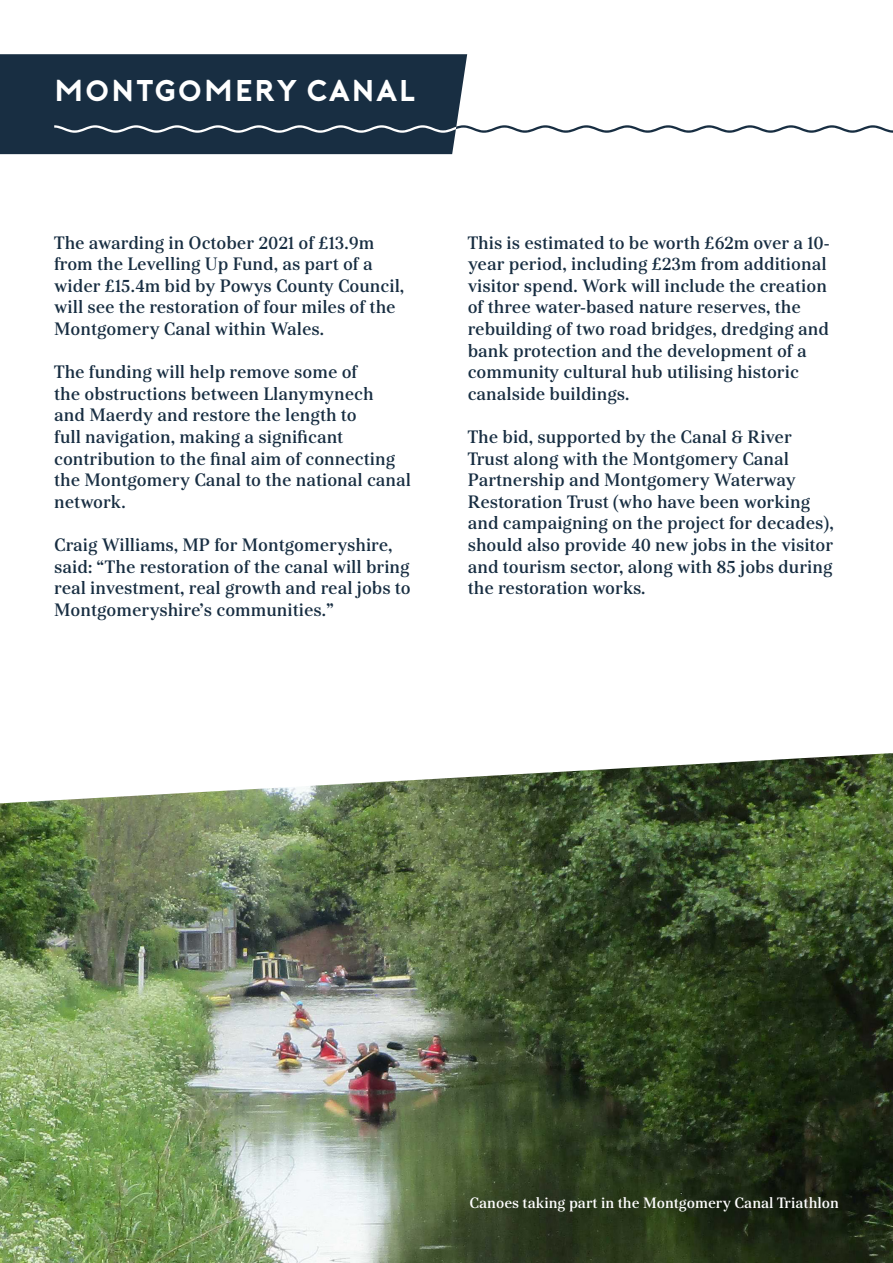
<style>
.page{position:relative;width:893px;height:1263px;background:#fff}
.page>*{position:absolute;margin:0;border:0;box-sizing:border-box;transform-origin:0 0}
.t1{font:700 30px "Porter";letter-spacing:.03em;color:#fff}
.t2{font:500 18px/21.6px "Kostic Serif";color:#182e42}
.t3{font:500 15px "Kostic Serif";color:#fff}
</style>
<div class="page">
<svg style="left:0;top:54px;width:893px;height:100px;fill:#1a3043"></svg>
<img style="left:0;top:753px;width:893px;height:510px">
<p class="t1" style="left:54px;top:74px;width:363px">MONTGOMERY CANAL</p>
<p class="t2" style="left:54px;top:232px;width:352px">The awarding in October 2021 of £13.9m from the Levelling Up Fund, as part of a wider £15.4m bid by Powys County Council, will see the restoration of four miles of the Montgomery Canal within Wales.</p>
<p class="t2" style="left:54px;top:361px;width:358px">The funding will help remove some of<br>the obstructions between Llanymynech<br>and Maerdy and restore the length to<br>full navigation, making a significant contribution to the final aim of connecting the Montgomery Canal to the national canal network.</p>
<p class="t2" style="left:54px;top:534px;width:358px">Craig Williams, MP for Montgomeryshire, said: “The restoration of the canal will bring real investment, real growth and real jobs to Montgomeryshire’s communities.”</p>
<p class="t2" style="left:468px;top:232px;width:363px">This is estimated to be worth £62m over a 10- year period, including £23m from additional visitor spend. Work will include the creation of three water-based nature reserves, the rebuilding of two road bridges, dredging and bank protection and the development of a community cultural hub utilising historic canalside buildings.</p>
<p class="t2" style="left:468px;top:426px;width:368px">The bid, supported by the Canal &amp; River Trust along with the Montgomery Canal Partnership and Montgomery Waterway Restoration Trust (who have been working and campaigning on the project for decades), should also provide 40 new jobs in the visitor and tourism sector, along with 85 jobs during the restoration works.</p>
<p class="t3" style="left:470px;top:1193px;width:371px">Canoes taking part in the Montgomery Canal Triathlon</p>
</div>
